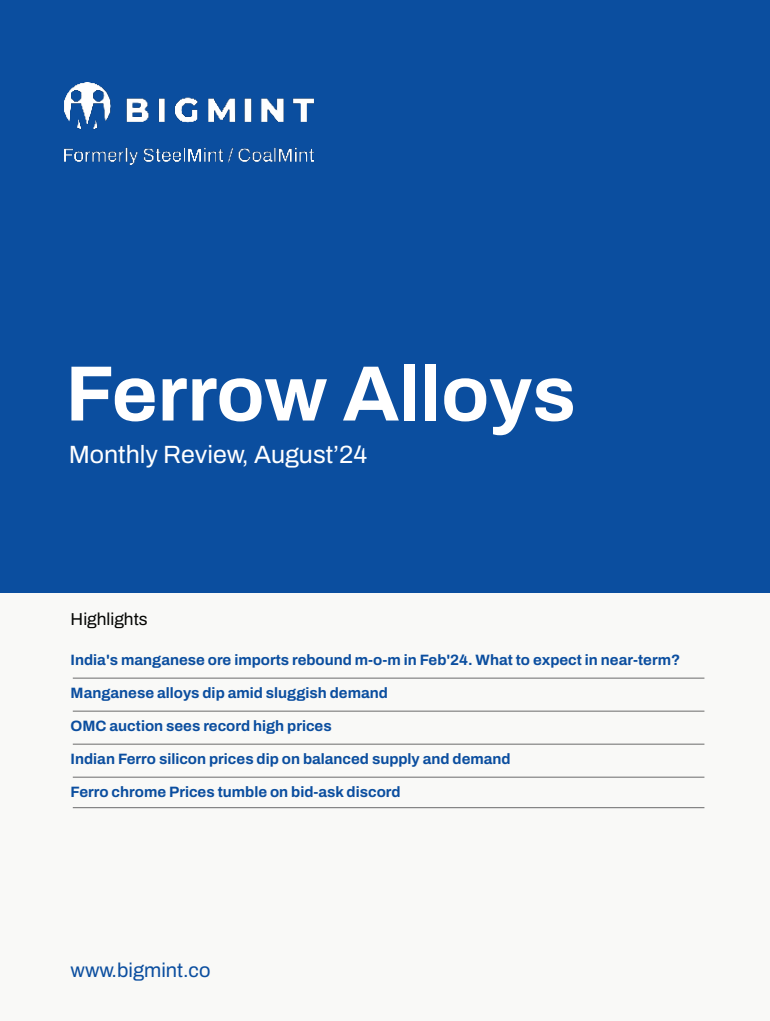
<style>
.page{position:relative;width:770px;height:1021px;background:#fff}
.page>*{position:absolute;margin:0;border:0;box-sizing:border-box;transform-origin:0 0}
.t1{font:700 78.4px "Archivo";color:#fff}
.t2{font:25px "Archivo";color:#fff}
.t3{font:20px "Archivo";color:#0b4e9f}
.t4{font:17.3px "Archivo";color:#040503}
.t5{font:700 15px "Archivo";color:#0b4e9f}
</style>
<div class="page">
<div style="left:0;top:0;width:769px;height:597px;background:#0b4e9f"></div>
<div style="left:0;top:594px;width:769px;height:427px;background:#f9f9f7"></div>
<img style="left:64px;top:83px;width:250px;height:81px">
<hr style="left:73px;top:677px;width:631px;height:1px;background:#6b6b6b">
<hr style="left:73px;top:710px;width:631px;height:1px;background:#6b6b6b">
<hr style="left:73px;top:743px;width:631px;height:1px;background:#6b6b6b">
<hr style="left:73px;top:776px;width:631px;height:1px;background:#6b6b6b">
<hr style="left:73px;top:807px;width:631px;height:1px;background:#6b6b6b">
<h1 class="t1" style="left:65px;top:334px;width:512px">Ferrow Alloys</h1>
<h2 class="t2" style="left:69px;top:436px;width:300px">Monthly Review, August’24</h2>
<p class="t4" style="left:71px;top:606px;width:78px">Highlights</p>
<p class="t5" style="left:71px;top:649px;width:611px">India's manganese ore imports rebound m-o-m in Feb'24. What to expect in near-term?</p>
<p class="t5" style="left:71px;top:682px;width:319px">Manganese alloys dip amid sluggish demand</p>
<p class="t5" style="left:71px;top:715px;width:263px">OMC auction sees record high prices</p>
<p class="t5" style="left:71px;top:748px;width:441px">Indian Ferro silicon prices dip on balanced supply and demand</p>
<p class="t5" style="left:71px;top:781px;width:331px">Ferro chrome Prices tumble on bid-ask discord</p>
<h3 class="t3" style="left:71px;top:955px;width:141px">www.bigmint.co</h3>
</div>
